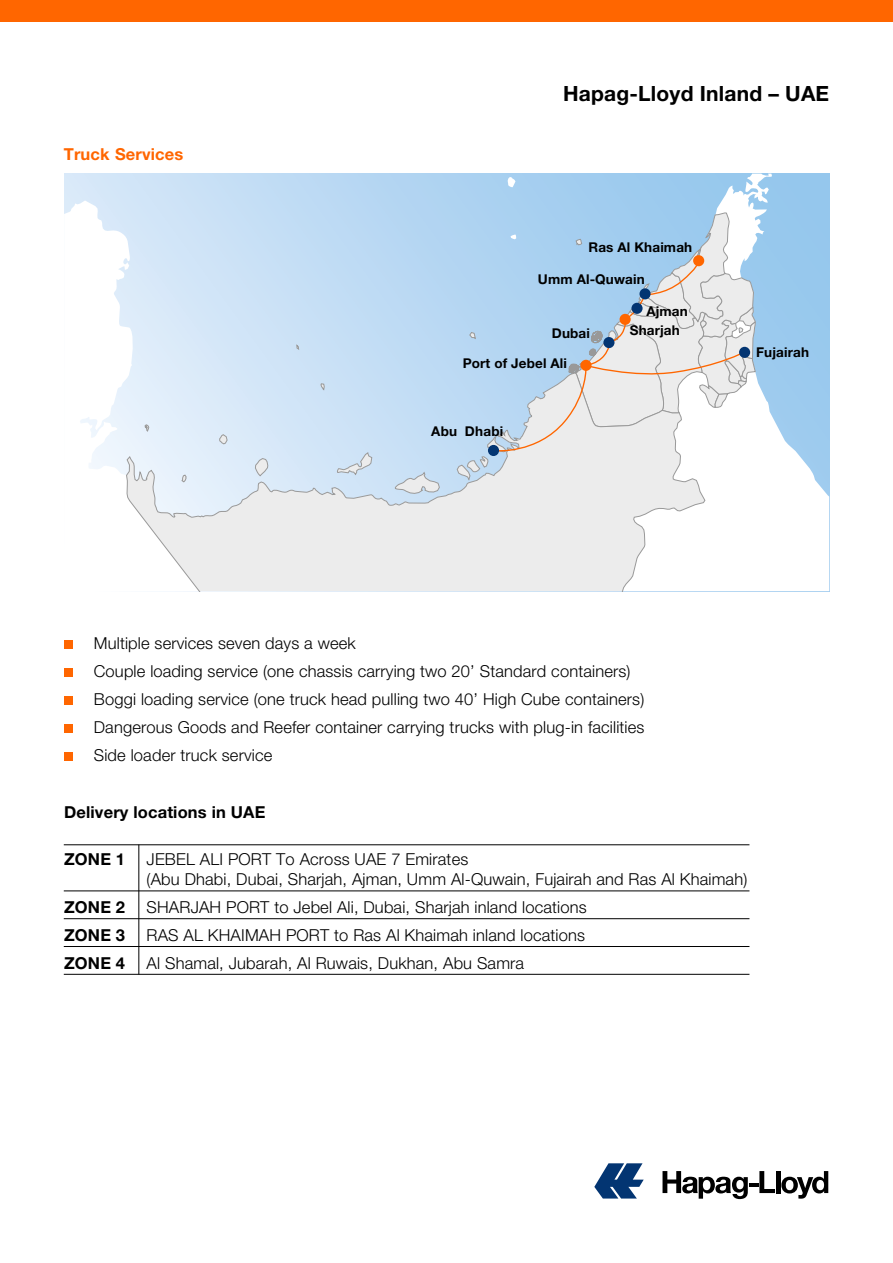
<style>
.page{position:relative;width:893px;height:1263px;background:#fff}
.page>*{position:absolute;margin:0;border:0;box-sizing:border-box;transform-origin:0 0}
.t1{font:700 21px "Helvetica Neue LT";letter-spacing:.01em;color:#000}
.t2{font:300 16.5px/28px "Helvetica Neue LT";letter-spacing:.01em;color:#000}
.t3{font:700 16.5px "Helvetica Neue LT";letter-spacing:.01em;color:#000}
.t4{font:700 16.5px "Helvetica Neue LT";letter-spacing:.01em;color:#f60}
.t5{font:700 13.5px "Helvetica Neue LT";letter-spacing:.01em;color:#000}
</style>
<div class="page">
<svg style="left:594px;top:1163px;width:50px;height:35px"></svg>
<svg style="left:662px;top:1171px;width:113px;height:28px"></svg>
<hr style="left:776px;top:1171px;width:4px;height:22px;background:#000">
<svg style="left:781px;top:1171px;width:47px;height:28px"></svg>
<div style="left:0;top:0;width:893px;height:21px;background:#f60"></div>
<svg style="left:64px;top:174px;width:765px;height:327px"></svg>
<svg style="left:126px;top:332px;width:579px;height:259px;background:#dfe9f1"></svg>
<div style="left:64px;top:640px;width:9px;height:9px;background:#f60"></div>
<div style="left:64px;top:668px;width:9px;height:9px;background:#f60"></div>
<div style="left:64px;top:696px;width:9px;height:9px;background:#f60"></div>
<div style="left:64px;top:724px;width:9px;height:9px;background:#f60"></div>
<div style="left:64px;top:752px;width:9px;height:9px;background:#f60"></div>
<hr style="left:64px;top:844px;width:685px;height:1px;background:#000">
<hr style="left:64px;top:891px;width:685px;height:1px;background:#000">
<hr style="left:64px;top:918px;width:685px;height:1px;background:#000">
<hr style="left:64px;top:946px;width:685px;height:1px;background:#000">
<hr style="left:64px;top:974px;width:685px;height:1px;background:#000">
<hr style="left:139px;top:844px;width:1px;height:130px;background:#000">
<svg style="left:494px;top:212px;width:262px;height:244px;background:#cdddea"></svg>
<div style="left:488px;top:445px;width:11px;height:11px;background:#033572;border-radius:50%"></div>
<div style="left:603px;top:337px;width:11px;height:11px;background:#033572;border-radius:50%"></div>
<div style="left:580px;top:360px;width:12px;height:11px;background:#f60;border-radius:50%"></div>
<div style="left:620px;top:314px;width:11px;height:11px;background:#f60;border-radius:50%"></div>
<div style="left:631px;top:303px;width:12px;height:11px;background:#033572;border-radius:50%"></div>
<div style="left:639px;top:288px;width:12px;height:11px;background:#033572;border-radius:50%"></div>
<div style="left:739px;top:347px;width:11px;height:11px;background:#033572;border-radius:50%"></div>
<div style="left:693px;top:255px;width:11px;height:11px;background:#f60;border-radius:50%"></div>
<p class="t4" style="left:64px;top:144px;width:121px">Truck Services</p>
<p class="t1" style="left:563px;top:81px;width:268px">Hapag-Lloyd Inland – UAE</p>
<p class="t5" style="left:588px;top:238px;width:105px">Ras Al Khaimah</p>
<p class="t5" style="left:538px;top:270px;width:108px">Umm Al-Quwain</p>
<p class="t5" style="left:552px;top:325px;width:40px">Dubai</p>
<p class="t5" style="left:463px;top:355px;width:106px">Port of Jebel Ali</p>
<p class="t5" style="left:431px;top:423px;width:74px">Abu Dhabi</p>
<p class="t5" style="left:646px;top:303px;width:43px">Ajman</p>
<p class="t5" style="left:630px;top:322px;width:52px">Sharjah</p>
<p class="t5" style="left:756px;top:344px;width:54px">Fujairah</p>
<p class="t2" style="left:94px;top:629px;width:552px">Multiple services seven days a week<br>Couple loading service (one chassis carrying two 20’ Standard containers)<br>Boggi loading service (one truck head pulling two 40’ High Cube containers)<br>Dangerous Goods and Reefer container carrying trucks with plug-in facilities Side loader truck service</p>
<p class="t3" style="left:64px;top:801px;width:203px">Delivery locations in UAE</p>
<p class="t3" style="left:64px;top:849px;width:63px">ZONE 1</p>
<p class="t2" style="left:147px;top:849px;width:602px;line-height:19.5px">JEBEL ALI PORT To Across UAE 7 Emirates<br>(Abu Dhabi, Dubai, Sharjah, Ajman, Umm Al-Quwain, Fujairah and Ras Al Khaimah)</p>
<p class="t3" style="left:64px;top:896px;width:63px">ZONE 2</p>
<p class="t2" style="left:147px;top:892px;width:442px">SHARJAH PORT to Jebel Ali, Dubai, Sharjah inland locations</p>
<p class="t3" style="left:64px;top:924px;width:63px">ZONE 3</p>
<p class="t2" style="left:147px;top:920px;width:440px">RAS AL KHAIMAH PORT to Ras Al Khaimah inland locations</p>
<p class="t3" style="left:64px;top:952px;width:63px">ZONE 4</p>
<p class="t2" style="left:147px;top:948px;width:379px">Al Shamal, Jubarah, Al Ruwais, Dukhan, Abu Samra</p>
</div>
